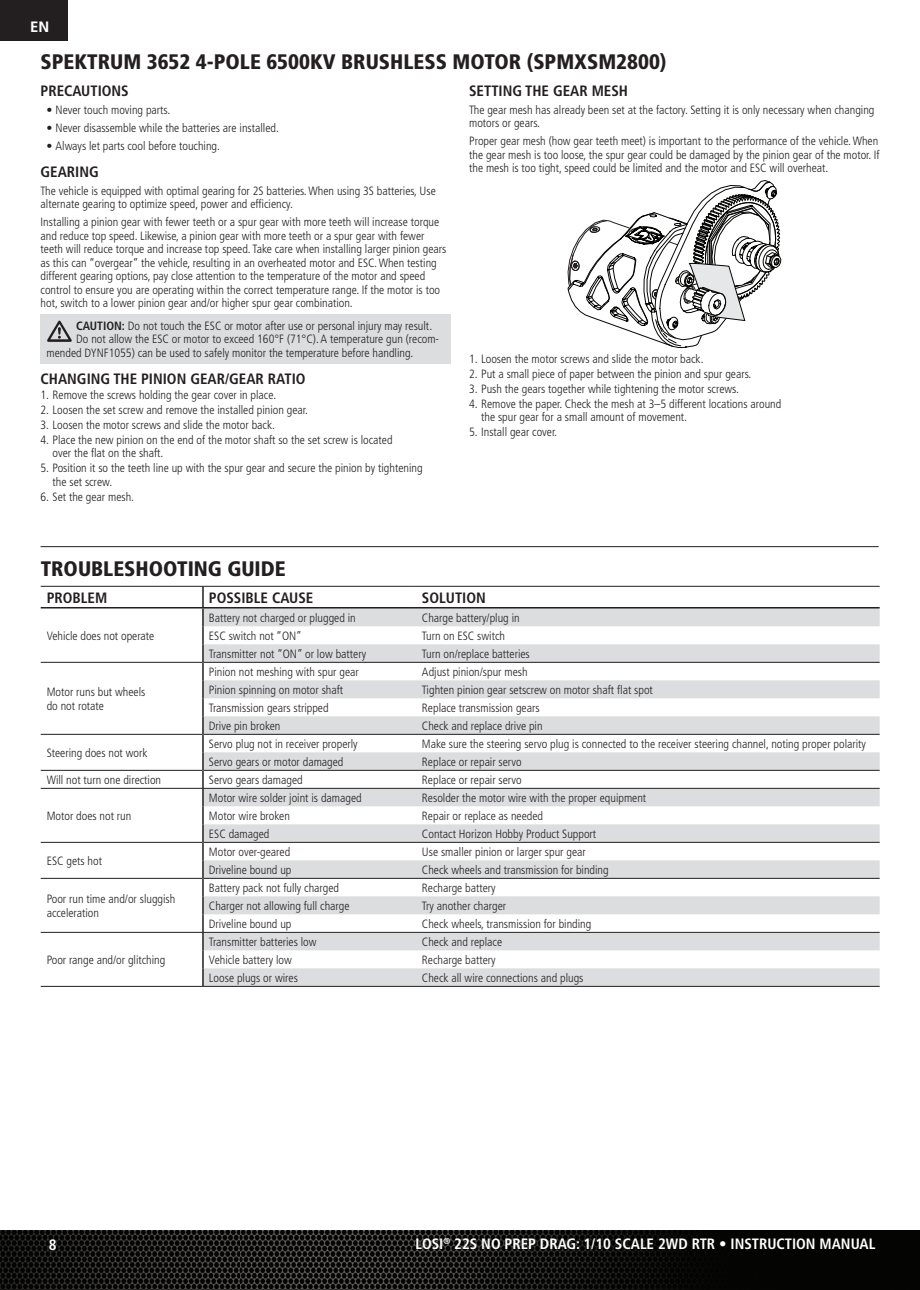
<style>
.page{position:relative;width:920px;height:1290px;background:#fff}
.page>*{position:absolute;margin:0;border:0;box-sizing:border-box;transform-origin:0 0}
.t1{font:900 condensed 21px "Frutiger LT Std";color:#231f20}
.subheader{font:700 condensed 15px "Frutiger LT Std";color:#231f20}
.t2{font:700 condensed 15px "Frutiger LT Std";color:#fff}
.t3{font:700 15px "Frutiger LT Std";color:#fff}
.Body{font:300 condensed 12px/13.5px "Frutiger LT Std";color:#231f20}
.numbers{font:300 condensed 12px "Frutiger LT Std";color:#231f20}
.s1{font-weight:700}
</style>
<div class="page">
<div style="left:0;top:0;width:68px;height:40px;background:#231f20"></div>
<img style="left:0;top:1230px;width:920px;height:60px">
<div style="left:40px;top:314px;width:411px;height:50px;background:#dcdddf"></div>
<svg style="left:47px;top:321px;width:25px;height:21px"></svg>
<hr style="left:41px;top:546px;width:837px;height:1px;background:#231f20">
<hr style="left:41px;top:586px;width:162px;height:1px;background:#231f20">
<hr style="left:203px;top:586px;width:213px;height:1px;background:#231f20">
<hr style="left:416px;top:586px;width:464px;height:1px;background:#231f20">
<hr style="left:41px;top:607px;width:162px;height:1px;background:#231f20">
<hr style="left:203px;top:607px;width:213px;height:1px;background:#231f20">
<hr style="left:416px;top:607px;width:464px;height:1px;background:#231f20">
<hr style="left:202px;top:586px;width:2px;height:21px;background:#231f20">
<hr style="left:41px;top:662px;width:161px;height:1px;background:#231f20">
<hr style="left:41px;top:734px;width:161px;height:1px;background:#231f20">
<hr style="left:41px;top:770px;width:161px;height:1px;background:#231f20">
<hr style="left:41px;top:842px;width:161px;height:1px;background:#231f20">
<hr style="left:41px;top:878px;width:161px;height:1px;background:#231f20">
<hr style="left:41px;top:986px;width:162px;height:1px;background:#231f20">
<hr style="left:203px;top:986px;width:213px;height:1px;background:#231f20">
<hr style="left:416px;top:986px;width:464px;height:1px;background:#231f20">
<svg style="left:202px;top:608px;width:678px;height:378px"></svg>
<hr style="left:41px;top:788px;width:162px;height:1px;background:#231f20">
<hr style="left:203px;top:788px;width:213px;height:1px;background:#231f20">
<hr style="left:416px;top:788px;width:464px;height:1px;background:#231f20">
<hr style="left:41px;top:932px;width:162px;height:1px;background:#231f20">
<hr style="left:203px;top:932px;width:213px;height:1px;background:#231f20">
<hr style="left:416px;top:932px;width:464px;height:1px;background:#231f20">
<svg style="left:568px;top:180px;width:214px;height:168px"></svg>
<p class="t3" style="left:30px;top:18px;width:21px">EN</p>
<p class="t1" style="left:41px;top:49px;width:627px">SPEKTRUM 3652 4-POLE 6500KV BRUSHLESS MOTOR (SPMXSM2800)</p>
<p class="subheader" style="left:469px;top:82px;width:160px">SETTING THE GEAR MESH</p>
<p class="Body" style="left:469px;top:103px;width:407px">The gear mesh has already been set at the factory. Setting it is only necessary when changing motors or gears.</p>
<p class="Body" style="left:469px;top:135px;width:412px;text-align:justify">Proper gear mesh (how gear teeth meet) is important to the performance of the vehicle. When the gear mesh is too loose, the spur gear could be damaged by the pinion gear of the motor. If the mesh is too tight, speed could be limited and the motor and ESC will overheat.</p>
<p class="subheader" style="left:41px;top:82px;width:90px">PRECAUTIONS</p>
<p class="Body" style="left:47px;top:103px;width:125px">• Never touch moving parts.</p>
<p class="Body" style="left:47px;top:121px;width:234px">• Never disassemble while the batteries are installed.</p>
<p class="Body" style="left:47px;top:139px;width:175px">• Always let parts cool before touching.</p>
<p class="subheader" style="left:41px;top:163px;width:60px">GEARING</p>
<p class="Body" style="left:41px;top:184px;width:397px">The vehicle is equipped with optimal gearing for 2S batteries. When using 3S batteries, Use alternate gearing to optimize speed, power and efficiency.</p>
<p class="Body" style="left:41px;top:216px;width:407px">Installing a pinion gear with fewer teeth or a spur gear with more teeth will increase torque and reduce top speed. Likewise, a pinion gear with more teeth or a spur gear with fewer teeth will reduce torque and increase top speed. Take care when installing larger pinion gears as this can “overgear” the vehicle, resulting in an overheated motor and ESC. When testing different gearing options, pay close attention to the temperature of the motor and speed control to ensure you are operating within the correct temperature range. If the motor is too hot, switch to a lower pinion gear and/or higher spur gear combination.</p>
<p class="numbers" style="left:76px;top:319px;width:357px"><span class="s1">CAUTION:</span> Do not touch the ESC or motor after use or personal injury may result.</p>
<p class="numbers" style="left:76px;top:332px;width:364px">Do not allow the ESC or motor to exceed 160°F (71°C). A temperature gun (recom-</p>
<p class="numbers" style="left:47px;top:346px;width:368px">mended DYNF1055) can be used to safely monitor the temperature before handling.</p>
<p class="subheader" style="left:41px;top:370px;width:267px">CHANGING THE PINION GEAR/GEAR RATIO</p>
<p class="Body" style="left:41px;top:388px;width:237px">1. Remove the screws holding the gear cover in place.</p>
<p class="Body" style="left:41px;top:403px;width:269px">2. Loosen the set screw and remove the installed pinion gear.</p>
<p class="Body" style="left:41px;top:418px;width:236px">3. Loosen the motor screws and slide the motor back.</p>
<p class="Body" style="left:53px;top:433px;width:341px;text-indent:-12px">4. Place the new pinion on the end of the motor shaft so the set screw is located over the flat on the shaft.</p>
<p class="Body" style="left:53px;top:462px;width:371px;text-indent:-12px">5. Position it so the teeth line up with the spur gear and secure the pinion by tightening the set screw.</p>
<p class="Body" style="left:41px;top:490px;width:95px">6. Set the gear mesh.</p>
<p class="Body" style="left:469px;top:352px;width:236px">1. Loosen the motor screws and slide the motor back.</p>
<p class="Body" style="left:469px;top:367px;width:284px">2. Put a small piece of paper between the pinion and spur gears.</p>
<p class="Body" style="left:469px;top:382px;width:271px">3. Push the gears together while tightening the motor screws.</p>
<p class="Body" style="left:481px;top:397px;width:302px;text-indent:-12px">4. Remove the paper. Check the mesh at 3–5 different locations around the spur gear for a small amount of movement.</p>
<p class="Body" style="left:469px;top:426px;width:90px">5. Install gear cover.</p>
<p class="t1" style="left:41px;top:556px;width:247px">TROUBLESHOOTING GUIDE</p>
<p class="subheader" style="left:47px;top:588px;width:62px">PROBLEM</p>
<p class="subheader" style="left:209px;top:588px;width:106px">POSSIBLE CAUSE</p>
<p class="subheader" style="left:422px;top:588px;width:65px">SOLUTION</p>
<p class="Body" style="left:47px;top:629px;width:109px">Vehicle does not operate</p>
<p class="Body" style="left:209px;top:611px;width:148px">Battery not charged or plugged in</p>
<p class="Body" style="left:422px;top:611px;width:99px">Charge battery/plug in</p>
<p class="Body" style="left:209px;top:629px;width:95px">ESC switch not “ON”</p>
<p class="Body" style="left:422px;top:629px;width:85px">Turn on ESC switch</p>
<p class="Body" style="left:209px;top:647px;width:159px">Transmitter not “ON” or low battery</p>
<p class="Body" style="left:422px;top:647px;width:109px">Turn on/replace batteries</p>
<p class="Body" style="left:47px;top:685px;width:100px">Motor runs but wheels do not rotate</p>
<p class="Body" style="left:47px;top:746px;width:102px">Steering does not work</p>
<p class="Body" style="left:209px;top:665px;width:151px">Pinion not meshing with spur gear</p>
<p class="Body" style="left:422px;top:665px;width:107px">Adjust pinion/spur mesh</p>
<p class="Body" style="left:209px;top:683px;width:136px">Pinion spinning on motor shaft</p>
<p class="Body" style="left:422px;top:683px;width:232px">Tighten pinion gear setscrew on motor shaft flat spot</p>
<p class="Body" style="left:209px;top:701px;width:121px">Transmission gears stripped</p>
<p class="Body" style="left:422px;top:701px;width:119px">Replace transmission gears</p>
<p class="Body" style="left:209px;top:719px;width:73px">Drive pin broken</p>
<p class="Body" style="left:422px;top:719px;width:122px">Check and replace drive pin</p>
<p class="Body" style="left:209px;top:737px;width:150px">Servo plug not in receiver properly</p>
<p class="Body" style="left:422px;top:737px;width:446px">Make sure the steering servo plug is connected to the receiver steering channel, noting proper polarity</p>
<p class="Body" style="left:209px;top:755px;width:136px">Servo gears or motor damaged</p>
<p class="Body" style="left:422px;top:755px;width:101px">Replace or repair servo</p>
<p class="Body" style="left:47px;top:773px;width:116px">Will not turn one direction</p>
<p class="Body" style="left:209px;top:773px;width:95px">Servo gears damaged</p>
<p class="Body" style="left:422px;top:773px;width:101px">Replace or repair servo</p>
<p class="Body" style="left:47px;top:809px;width:86px">Motor does not run</p>
<p class="Body" style="left:209px;top:791px;width:154px">Motor wire solder joint is damaged</p>
<p class="Body" style="left:422px;top:791px;width:226px">Resolder the motor wire with the proper equipment</p>
<p class="Body" style="left:209px;top:809px;width:82px">Motor wire broken</p>
<p class="Body" style="left:422px;top:809px;width:123px">Repair or replace as needed</p>
<p class="Body" style="left:209px;top:827px;width:62px">ESC damaged</p>
<p class="Body" style="left:422px;top:827px;width:176px">Contact Horizon Hobby Product Support</p>
<p class="Body" style="left:47px;top:854px;width:57px">ESC gets hot</p>
<p class="Body" style="left:47px;top:892px;width:130px">Poor run time and/or sluggish acceleration</p>
<p class="Body" style="left:47px;top:953px;width:120px">Poor range and/or glitching</p>
<p class="Body" style="left:209px;top:845px;width:83px">Motor over-geared</p>
<p class="Body" style="left:422px;top:845px;width:165px">Use smaller pinion or larger spur gear</p>
<p class="Body" style="left:209px;top:863px;width:84px">Driveline bound up</p>
<p class="Body" style="left:422px;top:863px;width:188px">Check wheels and transmission for binding</p>
<p class="Body" style="left:209px;top:881px;width:132px">Battery pack not fully charged</p>
<p class="Body" style="left:422px;top:881px;width:75px">Recharge battery</p>
<p class="Body" style="left:209px;top:899px;width:142px">Charger not allowing full charge</p>
<p class="Body" style="left:422px;top:899px;width:86px">Try another charger</p>
<p class="Body" style="left:209px;top:917px;width:84px">Driveline bound up</p>
<p class="Body" style="left:422px;top:917px;width:171px">Check wheels, transmission for binding</p>
<p class="Body" style="left:209px;top:935px;width:109px">Transmitter batteries low</p>
<p class="Body" style="left:422px;top:935px;width:82px">Check and replace</p>
<p class="Body" style="left:209px;top:953px;width:84px">Vehicle battery low</p>
<p class="Body" style="left:422px;top:953px;width:75px">Recharge battery</p>
<p class="Body" style="left:209px;top:971px;width:90px">Loose plugs or wires</p>
<p class="Body" style="left:422px;top:971px;width:163px">Check all wire connections and plugs</p>
<p class="t2" style="left:49px;top:1236px;width:9px">8</p>
<p class="t2" style="left:415px;top:1235px;width:461px">LOSI<sup>®</sup> 22S NO PREP DRAG: 1/10 SCALE 2WD RTR • INSTRUCTION MANUAL</p>
</div>
